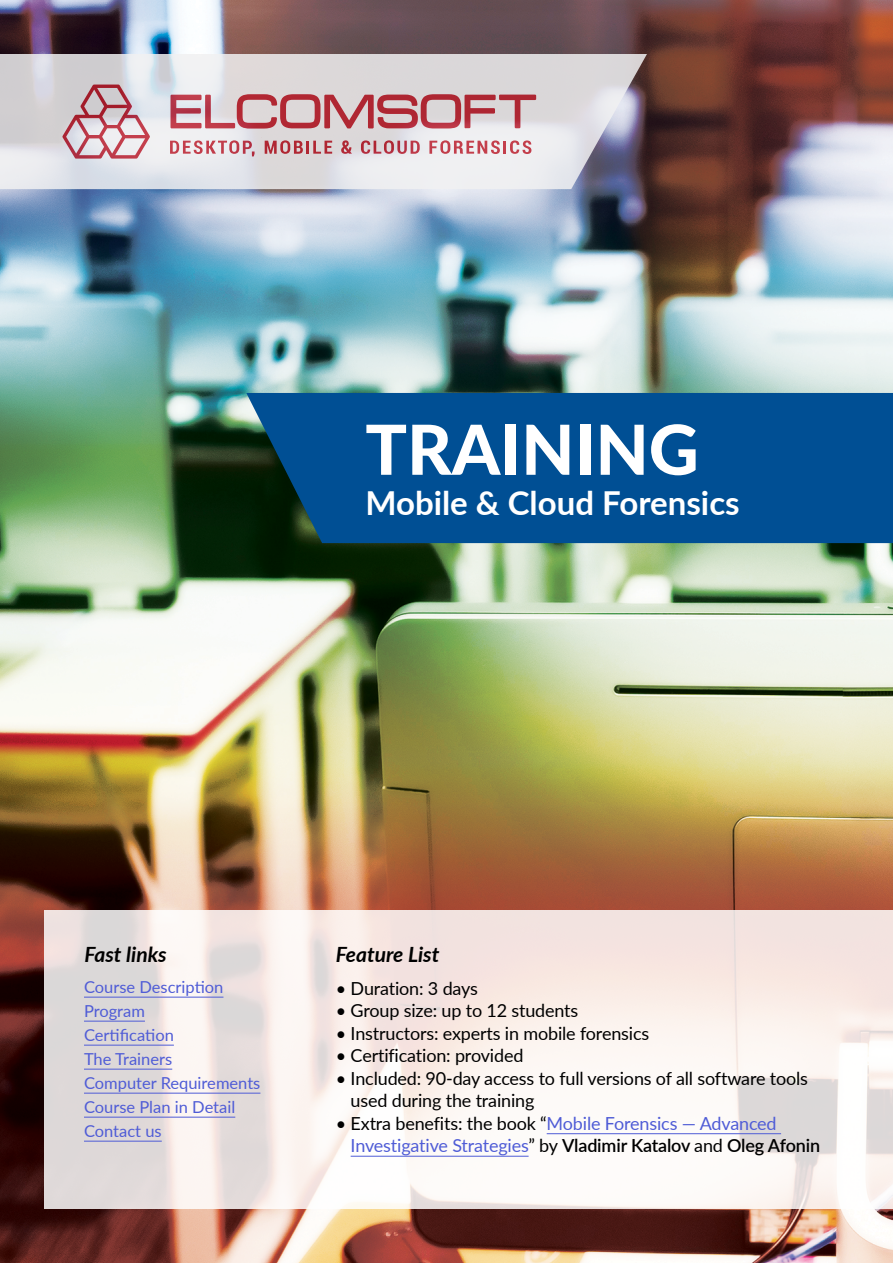
<style>
.page{position:relative;width:893px;height:1263px;background:#fff}
.page>*{position:absolute;margin:0;border:0;box-sizing:border-box;transform-origin:0 0}
.t1{font:800 69px "Lato";color:#fff}
.t2{font:700 33px "Lato";color:#fff}
.t3{font:italic 700 21px "Lato";color:#000}
.t4{font:18px/22.5px "Lato";letter-spacing:-.01em;color:#000}
.t5{font:18px/22.5px "Lato";letter-spacing:-.01em;color:#4f5cd6}
.t6{font:16.5px/24px "Lato";color:#4f5cd6}
.s1{color:#000}
.s2{font-weight:600;color:#000}
</style>
<div class="page">
<img style="left:0;top:0;width:893px;height:1263px">
<svg style="left:0;top:54px;width:647px;height:135px;background:#d3d2d8"></svg>
<svg style="left:62px;top:85px;width:474px;height:74px;background:#d5b3b8"></svg>
<div style="left:246px;top:393px;width:647px;height:150px;background:#004f94"></div>
<svg style="left:44px;top:910px;width:849px;height:299px"></svg>
<hr style="left:84px;top:997px;width:139px;height:1px;background:#4f5cd6">
<hr style="left:84px;top:1021px;width:61px;height:1px;background:#4f5cd6">
<hr style="left:84px;top:1045px;width:90px;height:1px;background:#4f5cd6">
<hr style="left:84px;top:1069px;width:88px;height:1px;background:#4f5cd6">
<hr style="left:84px;top:1093px;width:176px;height:1px;background:#4f5cd6">
<hr style="left:84px;top:1117px;width:151px;height:1px;background:#4f5cd6">
<hr style="left:84px;top:1141px;width:78px;height:1px;background:#4f5cd6">
<hr style="left:547px;top:1133px;width:234px;height:1px;background:#4f5cd6">
<hr style="left:351px;top:1156px;width:178px;height:1px;background:#4f5cd6">
<h1 class="t1" style="left:365px;top:398px;width:335px">TRAINING</h1>
<h2 class="t2" style="left:365px;top:479px;width:376px">Mobile &amp; Cloud Forensics</h2>
<p class="t3" style="left:85px;top:939px;width:84px">Fast links</p>
<p class="t3" style="left:336px;top:939px;width:105px">Feature List</p>
<p class="t6" style="left:84px;top:974px;width:178px">Course Description<br>Program<br>Certification<br>The Trainers<br>Computer Requirements<br>Course Plan in Detail<br>Contact us</p>
<p class="t4" style="left:336px;top:976px;width:144px">• Duration: 3 days</p>
<p class="t4" style="left:336px;top:998px;width:244px">• Group size: up to 12 students</p>
<p class="t4" style="left:336px;top:1021px;width:315px">• Instructors: experts in mobile forensics</p>
<p class="t4" style="left:336px;top:1043px;width:189px">• Certification: provided</p>
<p class="t4" style="left:351px;top:1066px;width:459px;text-indent:-15px">• Included: 90-day access to full versions of all software tools used during the training</p>
<p class="t5" style="left:351px;top:1111px;width:471px;text-indent:-15px"><span class="s1">• Extra benefits: the book “</span>Mobile Forensics — Advanced<br>Investigative Strategies<span class="s1">” by</span> <span class="s2">Vladimir Katalov</span> <span class="s1">and</span> <span class="s2">Oleg Afonin</span></p>
</div>
